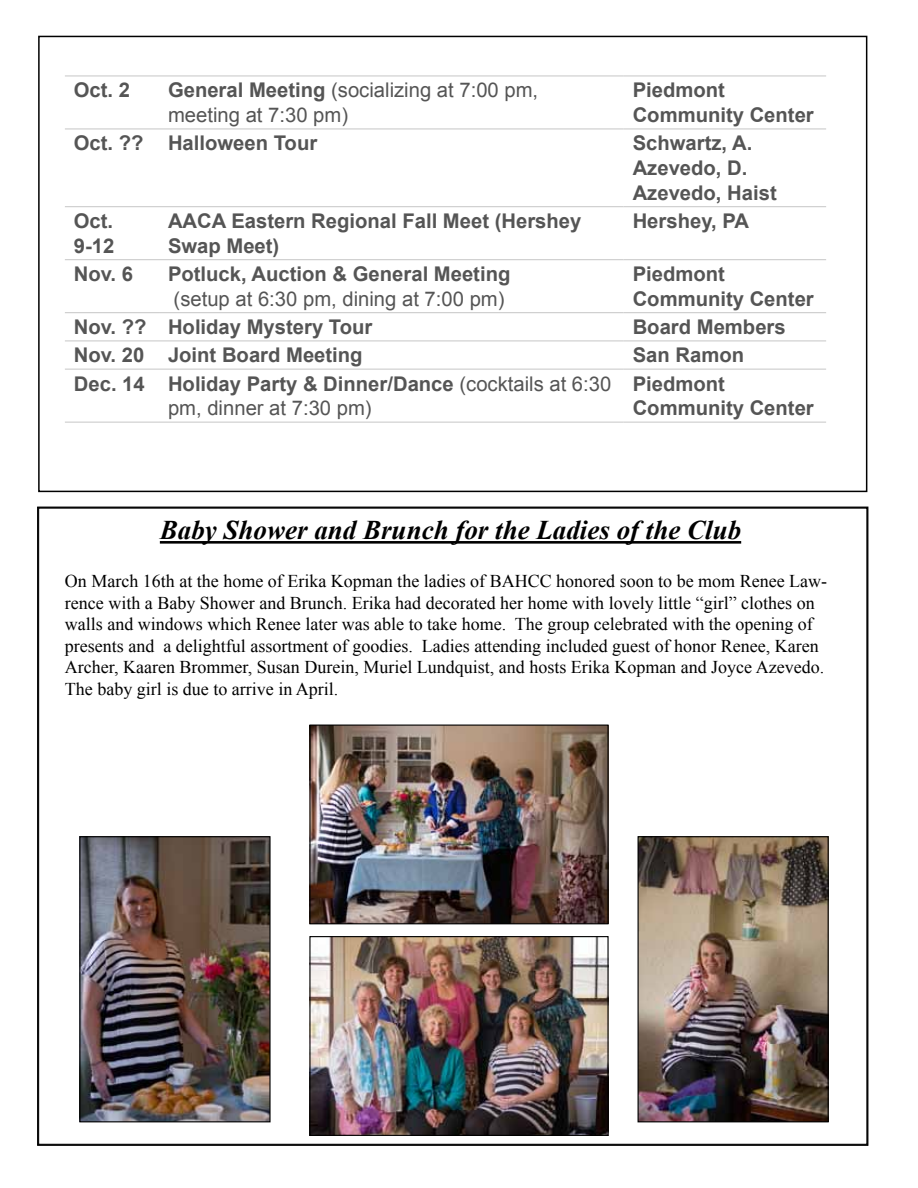
<style>
.page{position:relative;width:918px;height:1188px;background:#fff}
.page>*{position:absolute;margin:0;border:0;box-sizing:border-box;transform-origin:0 0}
.t1{font:italic 700 27px "Times New Roman";color:#000}
.t2{font:700 20.25px/24.8px "Arial";color:#555}
.t3{font:20.25px/24.8px "Arial";color:#555}
.t4{font:18px/21.6px "Times New Roman";color:#000}
.s1{font-weight:700}
</style>
<div class="page">
<svg style="left:65px;top:76px;width:761px;height:346px"></svg>
<hr style="left:65px;top:75px;width:94px;height:1px;background:#ccc">
<hr style="left:159px;top:75px;width:465px;height:1px;background:#ccc">
<hr style="left:624px;top:75px;width:202px;height:1px;background:#ccc">
<hr style="left:65px;top:128px;width:94px;height:1px;background:#ccc">
<hr style="left:159px;top:128px;width:465px;height:1px;background:#ccc">
<hr style="left:624px;top:128px;width:202px;height:1px;background:#ccc">
<hr style="left:65px;top:206px;width:94px;height:1px;background:#ccc">
<hr style="left:159px;top:206px;width:465px;height:1px;background:#ccc">
<hr style="left:624px;top:206px;width:202px;height:1px;background:#ccc">
<hr style="left:65px;top:259px;width:94px;height:1px;background:#ccc">
<hr style="left:159px;top:259px;width:465px;height:1px;background:#ccc">
<hr style="left:624px;top:259px;width:202px;height:1px;background:#ccc">
<hr style="left:65px;top:312px;width:94px;height:1px;background:#ccc">
<hr style="left:159px;top:312px;width:465px;height:1px;background:#ccc">
<hr style="left:624px;top:312px;width:202px;height:1px;background:#ccc">
<hr style="left:65px;top:340px;width:94px;height:1px;background:#ccc">
<hr style="left:159px;top:340px;width:465px;height:1px;background:#ccc">
<hr style="left:624px;top:340px;width:202px;height:1px;background:#ccc">
<hr style="left:65px;top:369px;width:94px;height:1px;background:#ccc">
<hr style="left:159px;top:369px;width:465px;height:1px;background:#ccc">
<hr style="left:624px;top:369px;width:202px;height:1px;background:#ccc">
<hr style="left:65px;top:422px;width:94px;height:1px;background:#ccc">
<hr style="left:159px;top:422px;width:465px;height:1px;background:#ccc">
<hr style="left:624px;top:422px;width:202px;height:1px;background:#ccc">
<div style="left:38px;top:36px;width:829px;height:456px;border:2px solid #000"></div>
<img style="left:37px;top:507px;width:831px;height:639px">
<p class="t2" style="left:74px;top:79px;width:58px">Oct. 2</p>
<p class="t3" style="left:168px;top:78px;width:372px"><span class="s1">General Meeting</span> (socializing at 7:00 pm, meeting at 7:30 pm)</p>
<p class="t2" style="left:633px;top:79px;width:183px">Piedmont<br>Community Center</p>
<p class="t2" style="left:74px;top:132px;width:245px">Oct. ?? Halloween Tour</p>
<p class="t2" style="left:633px;top:132px;width:146px">Schwartz, A.<br>Azevedo, D.<br>Azevedo, Haist</p>
<p class="t2" style="left:74px;top:209px;width:42px">Oct.<br>9-12</p>
<p class="t2" style="left:168px;top:209px;width:415px">AACA Eastern Regional Fall Meet (Hershey<br>Swap Meet)</p>
<p class="t2" style="left:633px;top:209px;width:118px">Hershey, PA</p>
<p class="t2" style="left:74px;top:262px;width:61px">Nov. 6</p>
<p class="t2" style="left:168px;top:262px;width:344px">Potluck, Auction &amp; General Meeting</p>
<p class="t3" style="left:174px;top:287px;width:332px">(setup at 6:30 pm, dining at 7:00 pm)</p>
<p class="t2" style="left:633px;top:262px;width:183px">Piedmont<br>Community Center</p>
<p class="t2" style="left:74px;top:315px;width:300px">Nov. ?? Holiday Mystery Tour</p>
<p class="t2" style="left:633px;top:315px;width:155px">Board Members</p>
<p class="t2" style="left:74px;top:344px;width:290px">Nov. 20 Joint Board Meeting</p>
<p class="t2" style="left:633px;top:344px;width:113px">San Ramon</p>
<p class="t3" style="left:168px;top:371px;width:445px;text-indent:-94px"><span class="s1">Dec. 14 Holiday Party &amp; Dinner/Dance</span> (cocktails at 6:30 pm, dinner at 7:30 pm)</p>
<p class="t2" style="left:633px;top:372px;width:183px">Piedmont<br>Community Center</p>
<h1 class="t1" style="left:160px;top:512px;width:583px">Baby Shower and Brunch for the Ladies of the Club</h1>
<p class="t4" style="left:65px;top:570px;width:764px">On March 16th at the home of Erika Kopman the ladies of BAHCC honored soon to be mom Renee Law&shy;rence with a Baby Shower and Brunch. Erika had decorated her home with lovely little “girl” clothes on walls and windows which Renee later was able to take home. The group celebrated with the opening of presents and a delightful assortment of goodies. Ladies attending included guest of honor Renee, Karen Archer, Kaaren Brommer, Susan Durein, Muriel Lundquist, and hosts Erika Kopman and Joyce Azevedo.<br>The baby girl is due to arrive in April.</p>
</div>
